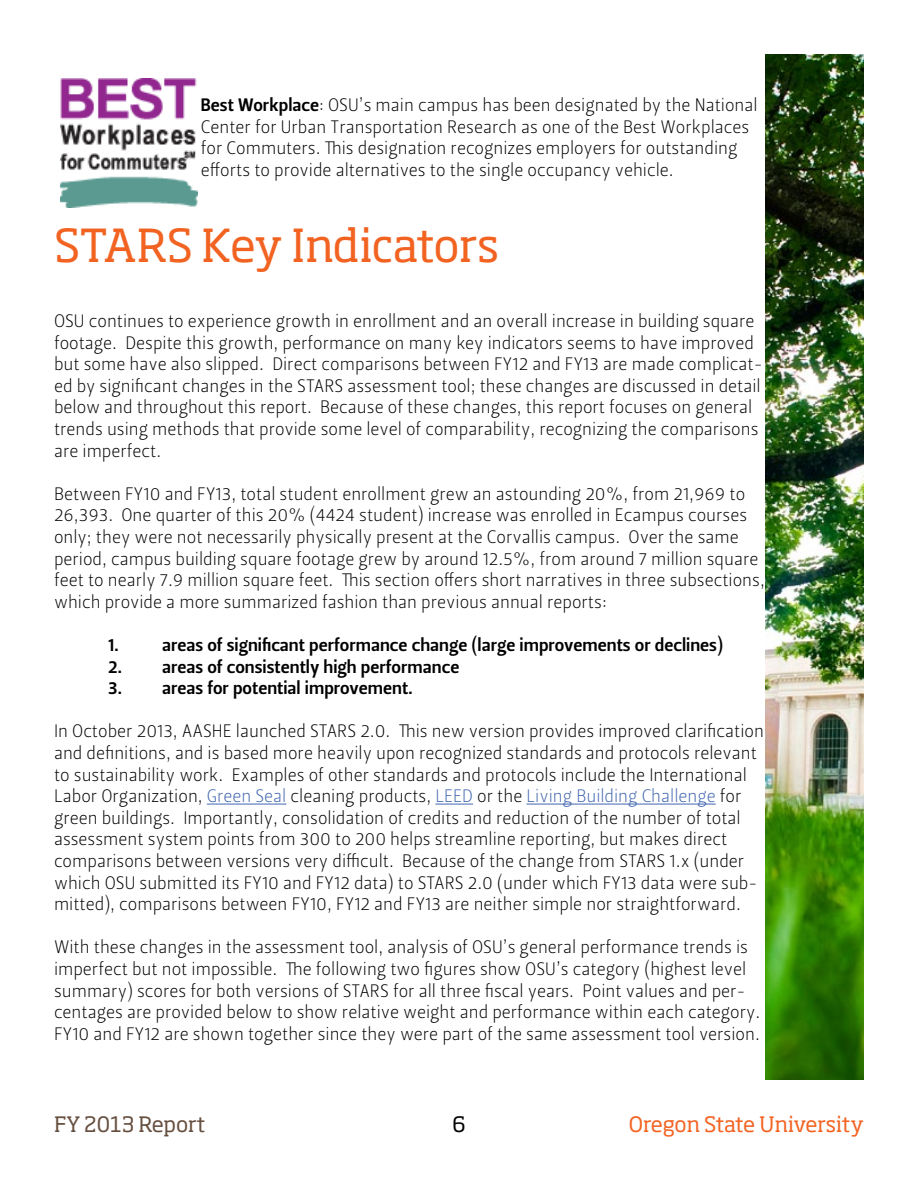
<style>
.page{position:relative;width:918px;height:1188px;background:#fff}
.page>*{position:absolute;margin:0;border:0;box-sizing:border-box;transform-origin:0 0}
.t1{font:45px "Soho Std";letter-spacing:-.015em;color:#f26322}
.t2{font:21px "Soho Std";letter-spacing:-.015em;color:#f36423}
.t3{font:21px "Soho Std";color:#674f3f}
.t4{font:21px "Soho Std";color:#000}
.t5{font:18px/21.6px "Leitura Sans Grot 1";color:#000}
.t6{font:18px "Leitura Sans Grot 3";color:#000}
.s1{font-family:"Leitura Sans Grot 3"}
.s2{color:#4065af}
</style>
<div class="page">
<hr style="left:207px;top:804px;width:79px;height:1px;background:#4065af">
<hr style="left:435px;top:804px;width:38px;height:1px;background:#4065af">
<hr style="left:526px;top:804px;width:190px;height:1px;background:#4065af">
<img style="left:60px;top:79px;width:138px;height:129px">
<img style="left:765px;top:55px;width:98px;height:1025px">
<p class="t5" style="left:201px;top:94px;width:558px"><span class="s1">Best Workplace</span>: OSU’s main campus has been designated by the National Center for Urban Transportation Research as one of the Best Workplaces for Commuters. This designation recognizes employers for outstanding efforts to provide alternatives to the single occupancy vehicle.</p>
<h1 class="t1" style="left:54px;top:217px;width:447px">STARS Key Indicators</h1>
<p class="t5" style="left:54px;top:310px;width:710px">OSU continues to experience growth in enrollment and an overall increase in building square footage. Despite this growth, performance on many key indicators seems to have improved but some have also slipped. Direct comparisons between FY12 and FY13 are made complicat&shy;ed by significant changes in the STARS assessment tool; these changes are discussed in detail below and throughout this report. Because of these changes, this report focuses on general trends using methods that provide some level of comparability, recognizing the comparisons are imperfect.</p>
<p class="t5" style="left:54px;top:483px;width:712px">Between FY10 and FY13, total student enrollment grew an astounding 20%, from 21,969 to 26,393. One quarter of this 20% (4424 student) increase was enrolled in Ecampus courses only; they were not necessarily physically present at the Corvallis campus. Over the same period, campus building square footage grew by around 12.5%, from around 7 million square feet to nearly 7.9 million square feet. This section offers short narratives in three subsections, which provide a more summarized fashion than previous annual reports:</p>
<p class="t6" style="left:108px;top:633px;width:616px">1. areas of significant performance change (large improvements or declines)</p>
<p class="t6" style="left:108px;top:654px;width:353px">2. areas of consistently high performance</p>
<p class="t6" style="left:108px;top:676px;width:307px">3. areas for potential improvement.</p>
<p class="t5" style="left:54px;top:721px;width:712px">In October 2013, AASHE launched STARS 2.0. This new version provides improved clarification and definitions, and is based more heavily upon recognized standards and protocols relevant to sustainability work. Examples of other standards and protocols include the International Labor Organization, <span class="s2">Green Seal</span> cleaning products, <span class="s2">LEED</span> or the <span class="s2">Living Building Challenge</span> for green buildings. Importantly, consolidation of credits and reduction of the number of total assessment system points from 300 to 200 helps streamline reporting, but makes direct comparisons between versions very difficult. Because of the change from STARS 1.x (under which OSU submitted its FY10 and FY12 data) to STARS 2.0 (under which FY13 data were sub&shy;mitted), comparisons between FY10, FY12 and FY13 are neither simple nor straightforward.</p>
<p class="t5" style="left:54px;top:937px;width:708px">With these changes in the assessment tool, analysis of OSU’s general performance trends is imperfect but not impossible. The following two figures show OSU’s category (highest level summary) scores for both versions of STARS for all three fiscal years. Point values and per&shy;centages are provided below to show relative weight and performance within each category.<br>FY10 and FY12 are shown together since they were part of the same assessment tool version.</p>
<p class="t3" style="left:54px;top:1111px;width:153px">FY 2013 Report</p>
<p class="t4" style="left:452px;top:1111px;width:15px">6</p>
<p class="t2" style="left:629px;top:1111px;width:237px">Oregon State University</p>
</div>
